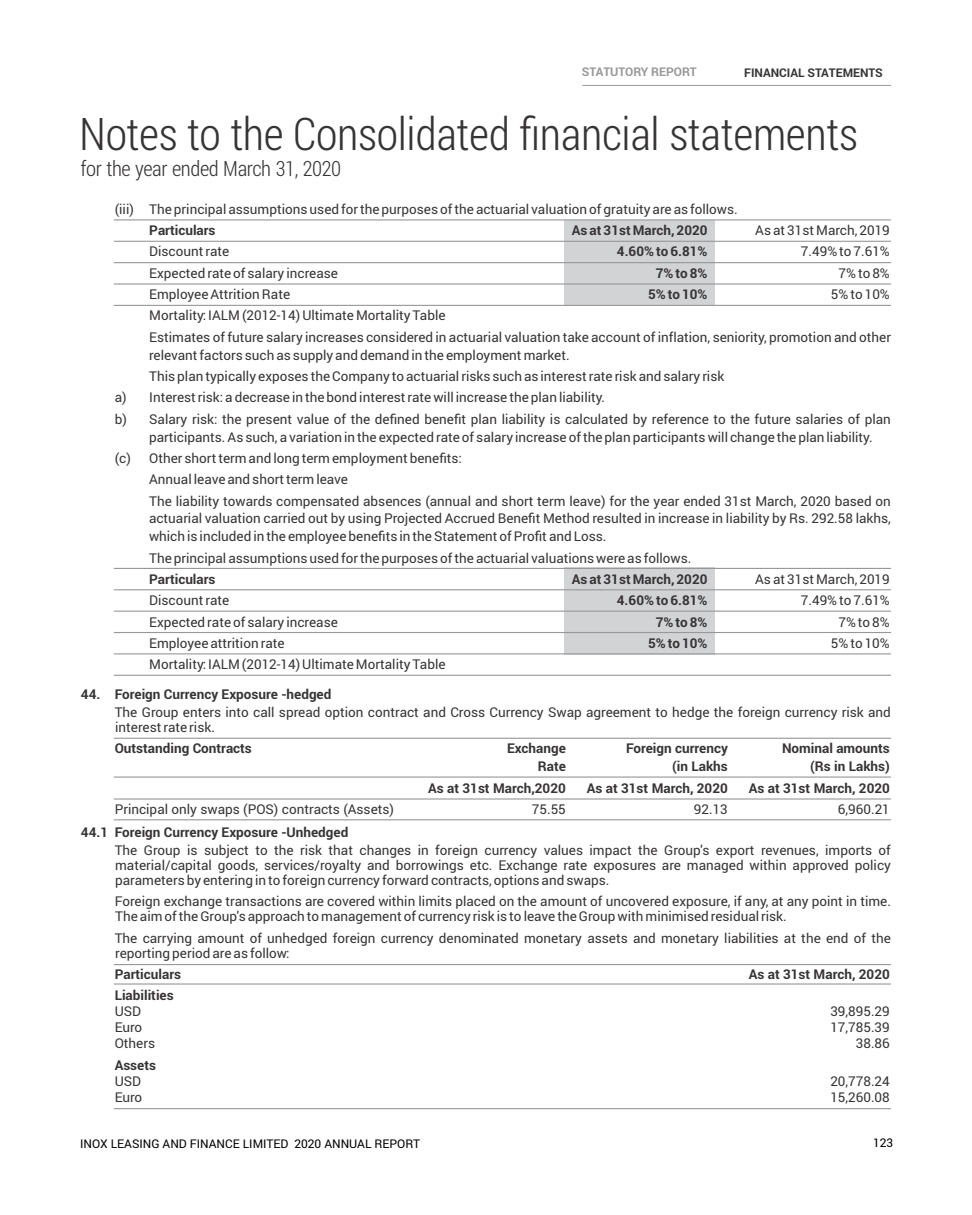
<style>
.page{position:relative;width:972px;height:1215px;background:#fff}
.page>*{position:absolute;margin:0;border:0;box-sizing:border-box;transform-origin:0 0}
.t1{font:300 45px "Roboto Condensed";letter-spacing:-.01em;color:#373435}
.t2{font:300 21px "Roboto Condensed";letter-spacing:-.02em;color:#373435}
.t3{font:13.5px/15px "Roboto";color:#373435}
.t4{font:700 13.5px "Roboto";color:#373435}
.t5{font:12px "Roboto";color:#000}
.t6{font:700 12px "Roboto";color:#373435}
.t7{font:700 12px "Roboto";color:#96989a}
</style>
<div class="page">
<div style="left:564px;top:568px;width:151px;height:87px;background:#d2d3d5"></div>
<div style="left:564px;top:221px;width:151px;height:84px;background:#d2d3d5"></div>
<hr style="left:114px;top:219px;width:777px;height:1px;background:#96989a">
<hr style="left:114px;top:241px;width:777px;height:1px;background:#96989a">
<hr style="left:114px;top:262px;width:777px;height:1px;background:#96989a">
<hr style="left:114px;top:283px;width:777px;height:2px;background:#96989a">
<hr style="left:114px;top:305px;width:777px;height:1px;background:#96989a">
<hr style="left:114px;top:568px;width:777px;height:1px;background:#96989a">
<hr style="left:114px;top:589px;width:777px;height:1px;background:#96989a">
<hr style="left:114px;top:611px;width:777px;height:1px;background:#96989a">
<hr style="left:114px;top:632px;width:777px;height:1px;background:#96989a">
<hr style="left:114px;top:653px;width:777px;height:1px;background:#96989a">
<hr style="left:114px;top:675px;width:777px;height:1px;background:#96989a">
<hr style="left:114px;top:738px;width:777px;height:1px;background:#96989a">
<hr style="left:114px;top:777px;width:777px;height:1px;background:#96989a">
<hr style="left:114px;top:798px;width:777px;height:2px;background:#96989a">
<hr style="left:114px;top:819px;width:777px;height:1px;background:#96989a">
<hr style="left:114px;top:964px;width:777px;height:1px;background:#96989a">
<hr style="left:114px;top:983px;width:777px;height:2px;background:#96989a">
<hr style="left:114px;top:1108px;width:777px;height:1px;background:#96989a">
<hr style="left:582px;top:85px;width:309px;height:1px;background:#96989a">
<p class="t7" style="left:582px;top:64px;width:116px">STATUTORY REPORT</p>
<p class="t6" style="left:744px;top:64px;width:140px">FINANCIAL STATEMENTS</p>
<h1 class="t1" style="left:79px;top:103px;width:780px">Notes to the Consolidated financial statements</h1>
<h2 class="t2" style="left:81px;top:154px;width:262px">for the year ended March 31, 2020</h2>
<p class="t3" style="left:115px;top:201px;width:625px">(iii) The principal assumptions used for the purposes of the actuarial valuation of gratuity are as follows.</p>
<p class="t4" style="left:149px;top:221px;width:68px">Particulars</p>
<p class="t4" style="left:572px;top:221px;width:137px">As at 31st March, 2020</p>
<p class="t3" style="left:755px;top:222px;width:136px">As at 31st March, 2019</p>
<p class="t3" style="left:149px;top:244px;width:82px">Discount rate</p>
<p class="t4" style="left:617px;top:242px;width:92px">4.60% to 6.81%</p>
<p class="t3" style="left:801px;top:244px;width:90px">7.49% to 7.61%</p>
<p class="t3" style="left:149px;top:265px;width:190px">Expected rate of salary increase</p>
<p class="t4" style="left:656px;top:264px;width:53px">7% to 8%</p>
<p class="t3" style="left:839px;top:265px;width:53px">7% to 8%</p>
<p class="t3" style="left:149px;top:286px;width:142px">Employee Attrition Rate</p>
<p class="t4" style="left:648px;top:285px;width:61px">5% to 10%</p>
<p class="t3" style="left:831px;top:286px;width:60px">5% to 10%</p>
<p class="t3" style="left:149px;top:305px;width:743px;line-height:21.3px">Mortality: IALM (2012-14) Ultimate Mortality Table<br>Estimates of future salary increases considered in actuarial valuation take account of inflation, seniority, promotion and other</p>
<p class="t3" style="left:149px;top:347px;width:422px">relevant factors such as supply and demand in the employment market.</p>
<p class="t3" style="left:149px;top:368px;width:577px">This plan typically exposes the Company to actuarial risks such as interest rate risk and salary risk</p>
<p class="t3" style="left:115px;top:390px;width:492px">a) Interest risk: a decrease in the bond interest rate will increase the plan liability.</p>
<p class="t3" style="left:115px;top:411px;width:778px">b) Salary risk: the present value of the defined benefit plan liability is calculated by reference to the future salaries of plan</p>
<p class="t3" style="left:149px;top:429px;width:725px">participants. As such, a variation in the expected rate of salary increase of the plan participants will change the plan liability.</p>
<p class="t3" style="left:115px;top:450px;width:349px">(c) Other short term and long term employment benefits:</p>
<p class="t3" style="left:149px;top:471px;width:200px">Annual leave and short term leave</p>
<p class="t3" style="left:149px;top:493px;width:743px">The liability towards compensated absences (annual and short term leave) for the year ended 31st March, 2020 based on</p>
<p class="t3" style="left:149px;top:509px;width:743px;line-height:17.9px">actuarial valuation carried out by using Projected Accrued Benefit Method resulted in increase in liability by Rs. 292.58 lakhs, which is included in the employee benefits in the Statement of Profit and Loss.</p>
<p class="t3" style="left:149px;top:550px;width:544px">The principal assumptions used for the purposes of the actuarial valuations were as follows.</p>
<p class="t4" style="left:149px;top:570px;width:68px">Particulars</p>
<p class="t4" style="left:572px;top:570px;width:137px">As at 31st March, 2020</p>
<p class="t3" style="left:755px;top:571px;width:136px">As at 31st March, 2019</p>
<p class="t3" style="left:149px;top:593px;width:82px">Discount rate</p>
<p class="t4" style="left:617px;top:591px;width:92px">4.60% to 6.81%</p>
<p class="t3" style="left:801px;top:593px;width:90px">7.49% to 7.61%</p>
<p class="t3" style="left:149px;top:614px;width:190px">Expected rate of salary increase</p>
<p class="t4" style="left:656px;top:613px;width:53px">7% to 8%</p>
<p class="t3" style="left:838px;top:614px;width:53px">7% to 8%</p>
<p class="t3" style="left:149px;top:635px;width:137px">Employee attrition rate</p>
<p class="t4" style="left:648px;top:634px;width:61px">5% to 10%</p>
<p class="t3" style="left:831px;top:635px;width:60px">5% to 10%</p>
<p class="t3" style="left:149px;top:657px;width:298px">Mortality: IALM (2012-14) Ultimate Mortality Table</p>
<p class="t4" style="left:81px;top:685px;width:252px">44. Foreign Currency Exposure -hedged</p>
<p class="t3" style="left:115px;top:704px;width:778px">The Group enters into call spread option contract and Cross Currency Swap agreement to hedge the foreign currency risk and interest rate risk.</p>
<p class="t4" style="left:115px;top:739px;width:139px">Outstanding Contracts</p>
<p class="t4" style="left:507px;top:739px;width:60px">Exchange</p>
<p class="t4" style="left:626px;top:739px;width:103px">Foreign currency</p>
<p class="t4" style="left:782px;top:739px;width:109px">Nominal amounts</p>
<p class="t4" style="left:538px;top:757px;width:30px">Rate</p>
<p class="t4" style="left:672px;top:757px;width:57px">(in Lakhs</p>
<p class="t4" style="left:810px;top:757px;width:81px">(Rs in Lakhs)</p>
<p class="t4" style="left:428px;top:778px;width:139px">As at 31st March,2020</p>
<p class="t4" style="left:587px;top:778px;width:143px">As at 31st March, 2020</p>
<p class="t4" style="left:749px;top:778px;width:143px">As at 31st March, 2020</p>
<p class="t3" style="left:115px;top:801px;width:281px">Principal only swaps (POS) contracts (Assets)</p>
<p class="t3" style="left:532px;top:801px;width:36px">75.55</p>
<p class="t3" style="left:694px;top:801px;width:36px">92.13</p>
<p class="t3" style="left:838px;top:801px;width:53px">6,960.21</p>
<p class="t4" style="left:81px;top:823px;width:269px">44.1 Foreign Currency Exposure -Unhedged</p>
<p class="t3" style="left:115px;top:842px;width:778px;text-align:justify">The Group is subject to the risk that changes in foreign currency values impact the Group's export revenues, imports of material/capital goods, services/royalty and borrowings etc. Exchange rate exposures are managed within approved policy parameters by entering in to foreign currency forward contracts, options and swaps.</p>
<p class="t3" style="left:115px;top:894px;width:778px">Foreign exchange transactions are covered within limits placed on the amount of uncovered exposure, if any, at any point in time.<br>The aim of the Group's approach to management of currency risk is to leave the Group with minimised residual risk.</p>
<p class="t3" style="left:115px;top:930px;width:778px">The carrying amount of unhedged foreign currency denominated monetary assets and monetary liabilities at the end of the reporting period are as follow:</p>
<p class="t4" style="left:115px;top:965px;width:68px">Particulars</p>
<p class="t4" style="left:749px;top:965px;width:143px">As at 31st March, 2020</p>
<p class="t4" style="left:115px;top:986px;width:61px">Liabilities</p>
<p class="t3" style="left:115px;top:1004px;width:28px">USD</p>
<p class="t3" style="left:830px;top:1004px;width:61px">39,895.29</p>
<p class="t3" style="left:115px;top:1020px;width:29px">Euro</p>
<p class="t3" style="left:830px;top:1020px;width:61px">17,785.39</p>
<p class="t3" style="left:115px;top:1036px;width:42px">Others</p>
<p class="t3" style="left:856px;top:1036px;width:36px">38.86</p>
<p class="t4" style="left:115px;top:1056px;width:43px">Assets</p>
<p class="t3" style="left:115px;top:1073px;width:28px">USD</p>
<p class="t3" style="left:830px;top:1073px;width:61px">20,778.24</p>
<p class="t3" style="left:115px;top:1089px;width:29px">Euro</p>
<p class="t3" style="left:830px;top:1089px;width:61px">15,260.08</p>
<p class="t5" style="left:80px;top:1135px;width:342px">INOX LEASING AND FINANCE LIMITED 2020 ANNUAL REPORT</p>
<p class="t5" style="left:873px;top:1135px;width:22px">123</p>
</div>
